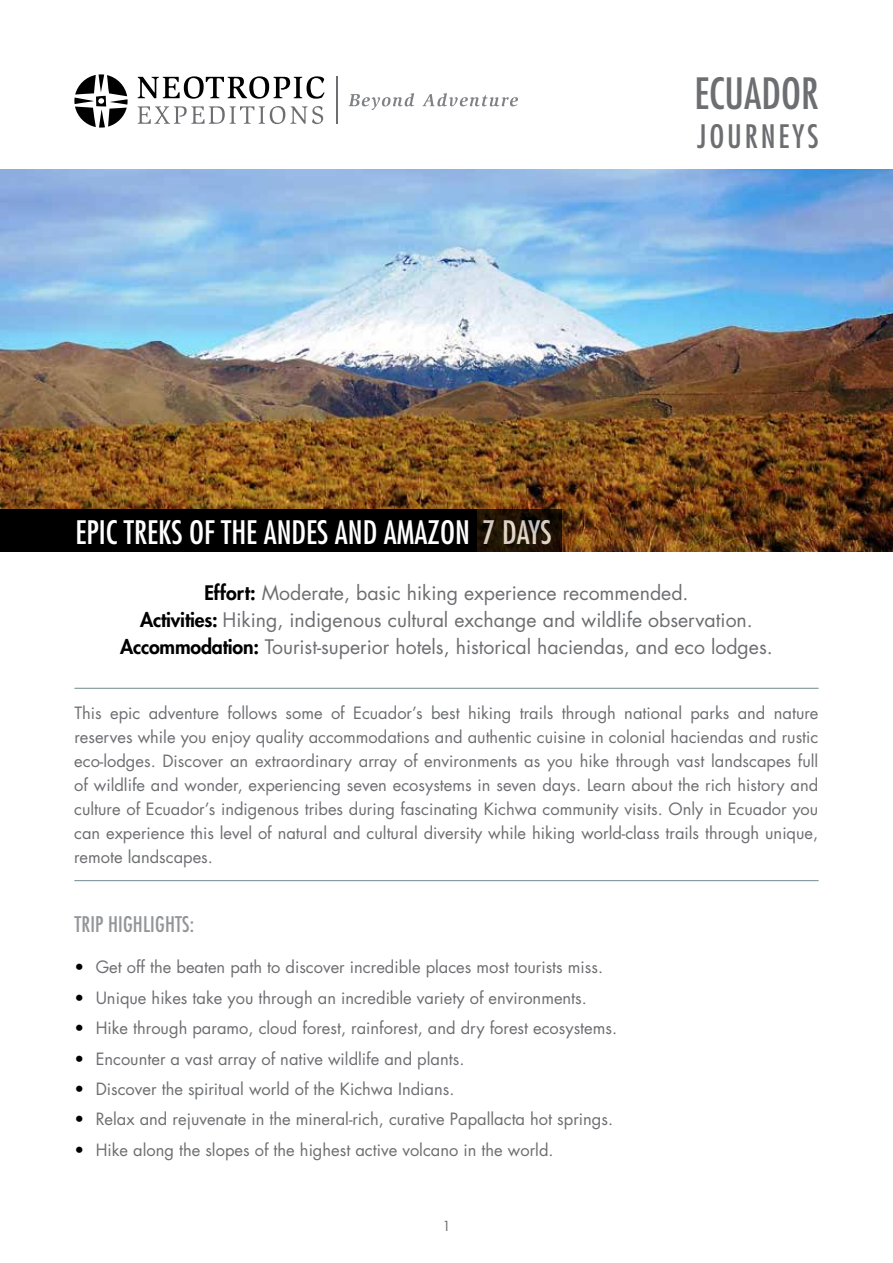
<style>
.page{position:relative;width:893px;height:1263px;background:#fff}
.page>*{position:absolute;margin:0;border:0;box-sizing:border-box;transform-origin:0 0}
.t1{font:condensed 42px "Futura Std";color:#6d6e71}
.t2{font:condensed 31.5px "Futura Std";color:#fff}
.t3{font:condensed 31.5px "Futura Std";color:#6d6e71}
.t4{font:condensed 21px "Futura Std";letter-spacing:.01em;color:#939598}
.t5{font:19.5px/27px "Futura Std";color:#6d6e71;text-align:center}
.t6{font:16.5px/24px "Futura Std";color:#6d6e71;text-align:justify}
.t7{font:13.5px "Futura Std";color:#6d6e71}
.s1{font-weight:800;color:#000}
.s2{color:#000}
</style>
<div class="page">
<img style="left:0;top:170px;width:893px;height:382px">
<svg style="left:74px;top:74px;width:54px;height:54px"></svg>
<svg style="left:138px;top:76px;width:187px;height:23px"></svg>
<svg style="left:138px;top:106px;width:185px;height:18px"></svg>
<svg style="left:348px;top:93px;width:66px;height:17px"></svg>
<svg style="left:422px;top:93px;width:96px;height:13px"></svg>
<hr style="left:337px;top:77px;width:1px;height:47px;background:#6d6e71">
<div style="left:0;top:509px;width:476px;height:43px;background:#000"></div>
<svg style="left:476px;top:509px;width:86px;height:43px;background:#1c1004"></svg>
<hr style="left:74px;top:880px;width:745px;height:1px;background:#6f898e">
<hr style="left:74px;top:688px;width:745px;height:1px;background:#6f898e">
<h1 class="t1" style="left:694px;top:68px;width:70px">ECUADOR</h1>
<h2 class="t3" style="left:697px;top:118px;width:122px">JOURNEYS</h2>
<h2 class="t2" style="left:76px;top:513px;width:477px">EPIC TREKS OF THE ANDES AND AMAZON 7 DAYS</h2>
<p class="t5" style="left:120px;top:579px;width:654px"><span class="s1">Effort:</span> Moderate, basic hiking experience recommended.<br><span class="s1">Activities:</span> Hiking, indigenous cultural exchange and wildlife observation.<br><span class="s1">Accommodation:</span> Tourist-superior hotels, historical haciendas, and eco lodges.</p>
<p class="t6" style="left:74px;top:701px;width:746px">This epic adventure follows some of Ecuador’s best hiking trails through national parks and nature reserves while you enjoy quality accommodations and authentic cuisine in colonial haciendas and rustic eco-lodges. Discover an extraordinary array of environments as you hike through vast landscapes full of wildlife and wonder, experiencing seven ecosystems in seven days. Learn about the rich history and culture of Ecuador’s indigenous tribes during fascinating Kichwa community visits. Only in Ecuador you can experience this level of natural and cultural diversity while hiking world-class trails through unique, remote landscapes.</p>
<p class="t4" style="left:74px;top:912px;width:121px">TRIP HIGHLIGHTS:</p>
<p class="t6" style="left:74px;top:955px;width:530px"><span class="s2">•</span> Get off the beaten path to discover incredible places most tourists miss.</p>
<p class="t6" style="left:74px;top:986px;width:514px"><span class="s2">•</span> Unique hikes take you through an incredible variety of environments.</p>
<p class="t6" style="left:74px;top:1016px;width:544px"><span class="s2">•</span> Hike through paramo, cloud forest, rainforest, and dry forest ecosystems.</p>
<p class="t6" style="left:74px;top:1047px;width:391px"><span class="s2">•</span> Encounter a vast array of native wildlife and plants.</p>
<p class="t6" style="left:74px;top:1077px;width:382px"><span class="s2">•</span> Discover the spiritual world of the Kichwa Indians.</p>
<p class="t6" style="left:74px;top:1107px;width:540px"><span class="s2">•</span> Relax and rejuvenate in the mineral-rich, curative Papallacta hot springs.</p>
<p class="t6" style="left:74px;top:1138px;width:481px"><span class="s2">•</span> Hike along the slopes of the highest active volcano in the world.</p>
<p class="t7" style="left:442px;top:1218px;width:10px">1</p>
</div>
